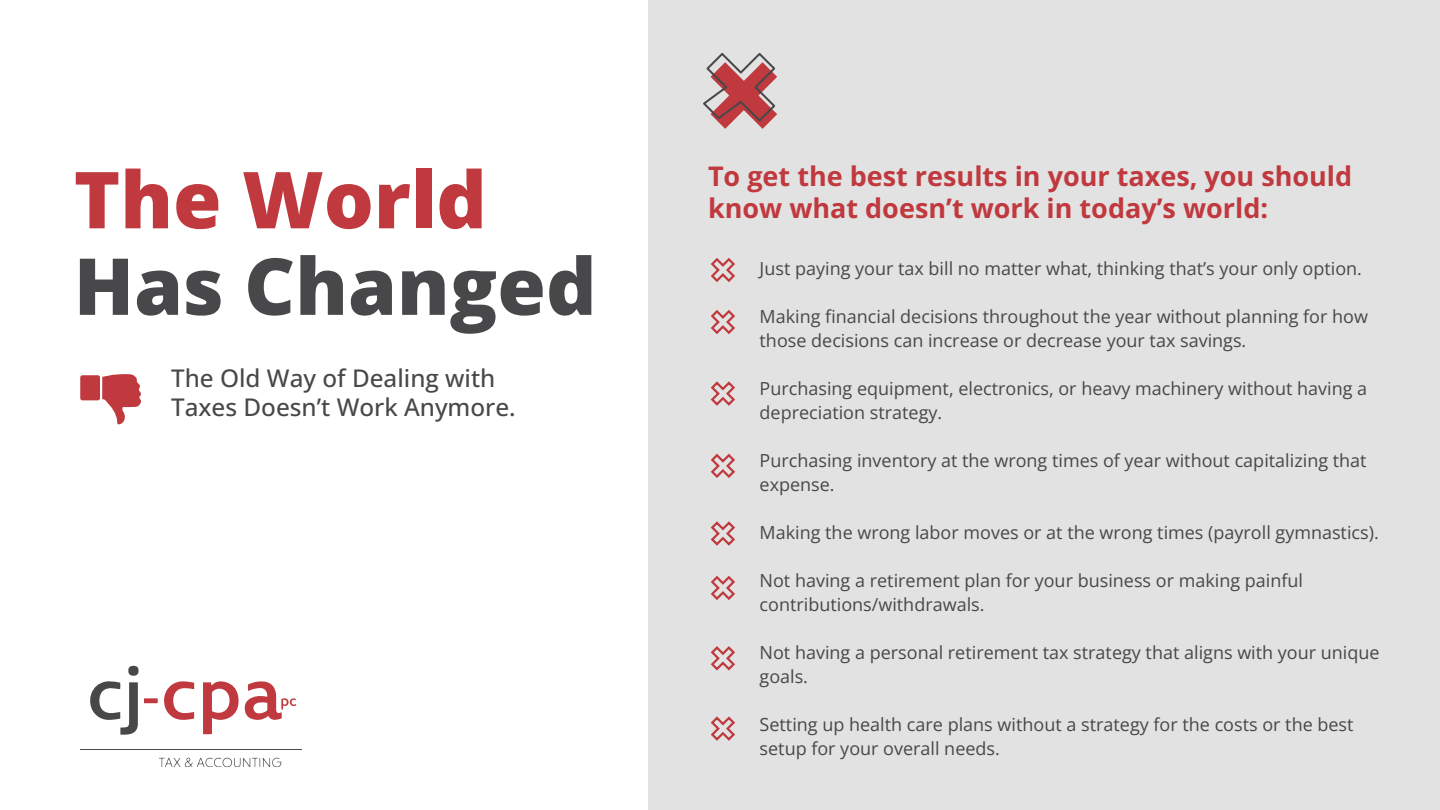
<style>
.page{position:relative;width:1440px;height:810px;background:#fff}
.page>*{position:absolute;margin:0;border:0;box-sizing:border-box;transform-origin:0 0}
.t1{font:800 78.68px "Open Sans";color:#484749}
.t2{font:800 78.68px "Open Sans";color:#c0393e}
.t3{font:700 27px/32.4px "Open Sans";color:#c0393e}
.t4{font:500 24.3px/29.2px "Open Sans";color:#484749}
.t5{font:18px/24px "Open Sans";color:#484749}
</style>
<div class="page">
<div style="left:649px;top:0;width:791px;height:810px;background:#e2e2e2"></div>
<svg style="left:80px;top:374px;width:62px;height:51px"></svg>
<svg style="left:703px;top:53px;width:74px;height:76px"></svg>
<svg style="left:203px;top:681px;width:36px;height:53px"></svg>
<svg style="left:164px;top:681px;width:30px;height:39px"></svg>
<hr style="left:80px;top:749px;width:221px;height:1px;background:#484749">
<svg style="left:90px;top:666px;width:68px;height:69px"></svg>
<svg style="left:245px;top:681px;width:51px;height:39px"></svg>
<svg style="left:159px;top:757px;width:123px;height:10px"></svg>
<svg style="left:711px;top:258px;width:24px;height:24px"></svg>
<svg style="left:711px;top:310px;width:24px;height:24px"></svg>
<svg style="left:710px;top:381px;width:25px;height:25px"></svg>
<svg style="left:710px;top:453px;width:25px;height:25px"></svg>
<svg style="left:710px;top:521px;width:25px;height:25px"></svg>
<svg style="left:710px;top:575px;width:25px;height:25px"></svg>
<svg style="left:710px;top:646px;width:25px;height:25px"></svg>
<svg style="left:710px;top:716px;width:25px;height:25px"></svg>
<h2 class="t3" style="left:708px;top:159px;width:646px">To get the best results in your taxes, you should know what doesn’t work in today’s world:</h2>
<h1 class="t2" style="left:74px;top:146px;width:414px">The World</h1>
<h1 class="t1" style="left:74px;top:232px;width:524px">Has Changed</h1>
<p class="t5" style="left:760px;top:256px;width:604px">Just paying your tax bill no matter what, thinking that’s your only option.</p>
<p class="t5" style="left:760px;top:304px;width:610px">Making financial decisions throughout the year without planning for how those decisions can increase or decrease your tax savings.</p>
<p class="t5" style="left:760px;top:376px;width:609px">Purchasing equipment, electronics, or heavy machinery without having a depreciation strategy.</p>
<p class="t5" style="left:760px;top:448px;width:609px">Purchasing inventory at the wrong times of year without capitalizing that expense.</p>
<p class="t5" style="left:760px;top:520px;width:621px">Making the wrong labor moves or at the wrong times (payroll gymnastics).</p>
<p class="t5" style="left:760px;top:568px;width:545px">Not having a retirement plan for your business or making painful contributions/withdrawals.</p>
<p class="t5" style="left:760px;top:640px;width:622px">Not having a personal retirement tax strategy that aligns with your unique goals.</p>
<p class="t5" style="left:760px;top:712px;width:596px">Setting up health care plans without a strategy for the costs or the best setup for your overall needs.</p>
<h3 class="t4" style="left:171px;top:363px;width:346px">The Old Way of Dealing with<br>Taxes Doesn’t Work Anymore.</h3>
</div>
